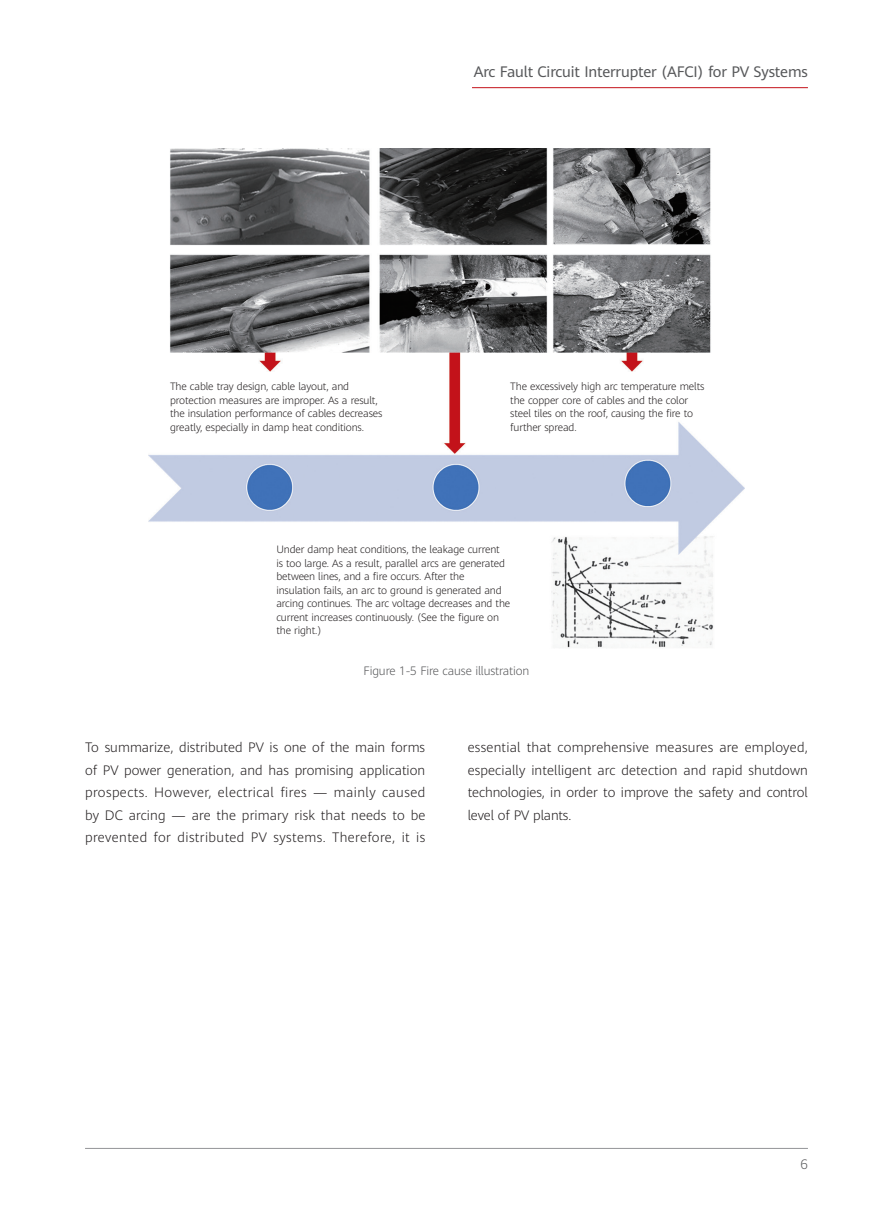
<style>
.page{position:relative;width:893px;height:1212px;background:#fff}
.page>*{position:absolute;margin:0;border:0;box-sizing:border-box;transform-origin:0 0}
.t1{font:15px "Huawei Sans";letter-spacing:-.01em;color:#57585a}
.t2{font:300 13.5px/22.5px "Huawei Sans";letter-spacing:.01em;color:#231f20;text-align:justify}
.t3{font:300 13.5px "Huawei Sans";color:#57585a}
.t4{font:300 12px "Huawei Sans";letter-spacing:-.01em;color:#57585a}
.t5{font:300 10.5px/13.5px "Huawei Sans";letter-spacing:-.01em;color:#231f20}
</style>
<div class="page">
<img style="left:149px;top:149px;width:595px;height:499px">
<hr style="left:85px;top:1148px;width:723px;height:1px;background:#939598">
<hr style="left:472px;top:87px;width:336px;height:1px;background:#c4121a">
<h1 class="t1" style="left:474px;top:61px;width:336px">Arc Fault Circuit Interrupter (AFCI) for PV Systems</h1>
<p class="t5" style="left:170px;top:379px;width:214px">The cable tray design, cable layout, and protection measures are improper. As a result, the insulation performance of cables decreases greatly, especially in damp heat conditions.</p>
<p class="t5" style="left:510px;top:380px;width:196px">The excessively high arc temperature melts the copper core of cables and the color steel tiles on the roof, causing the fire to further spread.</p>
<p class="t5" style="left:276px;top:542px;width:235px">Under damp heat conditions, the leakage current<br>is too large. As a result, parallel arcs are generated between lines, and a fire occurs. After the insulation fails, an arc to ground is generated and arcing continues. The arc voltage decreases and the current increases continuously. (See the figure on the right.)</p>
<p class="t4" style="left:364px;top:663px;width:167px">Figure 1-5 Fire cause illustration</p>
<p class="t2" style="left:85px;top:736px;width:342px">To summarize, distributed PV is one of the main forms of PV power generation, and has promising application prospects. However, electrical fires — mainly caused by DC arcing — are the primary risk that needs to be prevented for distributed PV systems. Therefore, it is</p>
<p class="t2" style="left:468px;top:736px;width:342px">essential that comprehensive measures are employed, especially intelligent arc detection and rapid shutdown technologies, in order to improve the safety and control level of PV plants.</p>
<p class="t3" style="left:800px;top:1154px;width:9px">6</p>
</div>
